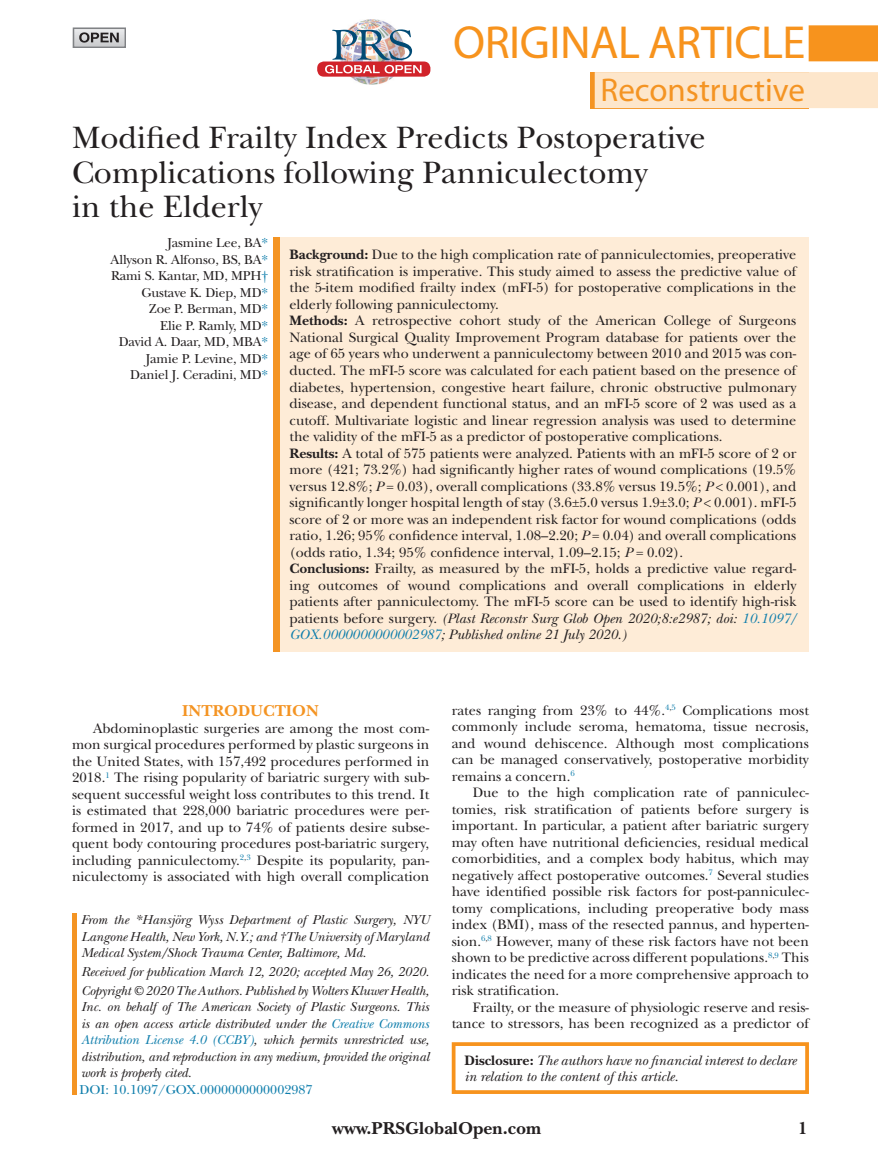
<style>
.page{position:relative;width:878px;height:1175px;background:#fff}
.page>*{position:absolute;margin:0;border:0;box-sizing:border-box;transform-origin:0 0}
.t1{font:46.5px "Myriad Pro";letter-spacing:-.01em;color:#f7931d}
.t2{font:33px "Myriad Pro";color:#f49423}
.t3{font:32.25px/34.5px "New Baskerville Std";color:#231f20}
.t4{font:700 18px "New Baskerville Std";color:#231f20}
.t5{font:700 16.5px "New Baskerville Std";color:#f49423}
.t6{font:14.25px/16.5px "New Baskerville Std";color:#231f20;text-align:justify}
.t7{font:italic 14.25px/16.5px "New Baskerville Std";color:#231f20}
.t8{font:italic 13.5px/16.5px "New Baskerville Std";letter-spacing:-.005em;color:#231f20;text-align:justify}
.t9{font:13.5px/16.5px "New Baskerville Std";letter-spacing:-.01em;color:#231f20;text-align:right}
.t10{font:13.5px "New Baskerville Std";color:#0f7eac}
.s1{color:#0f7eac}
.s2{font-weight:700}
.s3{font-style:italic}
.s4{font-style:italic;color:#0f7eac}
.s5{font-weight:700;font-style:normal}
</style>
<div class="page">
<div style="left:73px;top:28px;width:52px;height:20px;border:2px solid #808285"></div>
<svg style="left:79px;top:32px;width:40px;height:11px"></svg>
<div style="left:452px;top:1042px;width:356px;height:52px;border:4px solid #f7931d"></div>
<div style="left:594px;top:72px;width:284px;height:36px;background:#fde6cb"></div>
<hr style="left:72px;top:913px;width:4px;height:50px;background:#f49423">
<hr style="left:72px;top:963px;width:4px;height:19px;background:#f49423">
<hr style="left:72px;top:982px;width:4px;height:101px;background:#f49423">
<hr style="left:72px;top:1081px;width:4px;height:13px;background:#f49423">
<div style="left:274px;top:126px;width:534px;height:526px;background:#feecd7"></div>
<div style="left:274px;top:226px;width:534px;height:11px;background:#fff"></div>
<div style="left:274px;top:237px;width:6px;height:76px;background:#f49423"></div>
<div style="left:274px;top:303px;width:6px;height:142px;background:#f49423"></div>
<div style="left:274px;top:435px;width:6px;height:126px;background:#f49423"></div>
<div style="left:274px;top:550px;width:6px;height:102px;background:#f49423"></div>
<div style="left:72px;top:126px;width:736px;height:101px;background:#fff"></div>
<div style="left:808px;top:25px;width:70px;height:36px;background:#f7931d"></div>
<img style="left:348px;top:20px;width:48px;height:64px">
<svg style="left:317px;top:61px;width:113px;height:16px"></svg>
<img style="left:325px;top:29px;width:96px;height:44px">
<h1 class="t1" style="left:453px;top:14px;width:354px">Original Article</h1>
<h2 class="t2" style="left:600px;top:69px;width:206px">Reconstructive</h2>
<h3 class="t3" style="left:72px;top:121px;width:635px">Modified Frailty Index Predicts Postoperative<br>Complications following Panniculectomy<br>in the Elderly</h3>
<p class="t9" style="left:111px;top:235px;width:159px">Jasmine Lee, BA<span class="s1">*<br></span>Allyson R. Alfonso, BS, BA<span class="s1">*<br></span>Rami S. Kantar, MD, MPH<span class="s1">†<br></span>Gustave K. Diep, MD<span class="s1">*<br></span>Zoe P. Berman, MD<span class="s1">*<br></span>Elie P. Ramly, MD<span class="s1">*<br></span>David A. Daar, MD, MBA<span class="s1">*<br></span>Jamie P. Levine, MD<span class="s1">*<br></span>Daniel J. Ceradini, MD<span class="s1">*</span></p>
<p class="t6" style="left:289px;top:247px;width:508px;text-align:left"><span class="s2">Background:</span> Due to the high complication rate of panniculectomies, preoperative risk stratification is imperative. This study aimed to assess the predictive value of the 5-item modified frailty index (mFI-5) for postoperative complications in the elderly following panniculectomy.<br><span class="s2">Methods:</span> A retrospective cohort study of the American College of Surgeons National Surgical Quality Improvement Program database for patients over the age of 65 years who underwent a panniculectomy between 2010 and 2015 was con&shy;ducted. The mFI-5 score was calculated for each patient based on the presence of diabetes, hypertension, congestive heart failure, chronic obstructive pulmonary disease, and dependent functional status, and an mFI-5 score of 2 was used as a cutoff. Multivariate logistic and linear regression analysis was used to determine the validity of the mFI-5 as a predictor of postoperative complications.<br><span class="s2">Results:</span> A total of 575 patients were analyzed. Patients with an mFI-5 score of 2 or more (421; 73.2%) had significantly higher rates of wound complications (19.5% versus 12.8%; <span class="s3">P</span> = 0.03), overall complications (33.8% versus 19.5%; <span class="s3">P</span> &lt; 0.001), and significantly longer hospital length of stay (3.6±5.0 versus 1.9±3.0; <span class="s3">P</span> &lt; 0.001). mFI-5 score of 2 or more was an independent risk factor for wound complications (odds ratio, 1.26; 95% confidence interval, 1.08–2.20; <span class="s3">P</span> = 0.04) and overall complications (odds ratio, 1.34; 95% confidence interval, 1.09–2.15; <span class="s3">P</span> = 0.02).<br><span class="s2">Conclusions:</span> Frailty, as measured by the mFI-5, holds a predictive value regard&shy;ing outcomes of wound complications and overall complications in elderly patients after panniculectomy. The mFI-5 score can be used to identify high-risk patients before surgery. <span class="s3">(Plast Reconstr Surg Glob Open 2020;8:e2987; doi:</span> <span class="s4">10.1097/ GOX.0000000000002987</span><span class="s3">; Published online 21 July 2020.)</span></p>
<p class="t5" style="left:182px;top:701px;width:138px">INTRODUCTION</p>
<p class="t6" style="left:72px;top:720px;width:359px;text-indent:21px">Abdominoplastic surgeries are among the most com&shy;mon surgical procedures performed by plastic surgeons in the United States, with 157,492 procedures performed in 2018.<sup>1</sup> The rising popularity of bariatric surgery with sub&shy;sequent successful weight loss contributes to this trend. It is estimated that 228,000 bariatric procedures were per&shy;formed in 2017, and up to 74% of patients desire subse&shy;quent body contouring procedures post-bariatric surgery, including panniculectomy.<sup>2</sup><sup>,</sup><sup>3</sup> Despite its popularity, pan&shy;niculectomy is associated with high overall complication</p>
<p class="t8" style="left:81px;top:911px;width:350px">From the *Hansjörg Wyss Department of Plastic Surgery, NYU Langone Health, New York, N.Y.; and †The University of Maryland Medical System/Shock Trauma Center, Baltimore, Md.</p>
<p class="t8" style="left:81px;top:962px;width:350px;line-height:18.8px">Received for publication March 12, 2020; accepted May 26, 2020.<br>Copyright © 2020 The Authors. Published by Wolters Kluwer Health,</p>
<p class="t8" style="left:81px;top:998px;width:350px">Inc. on behalf of The American Society of Plastic Surgeons. This is an open access article distributed under the <span class="s1">Creative Commons Attribution License 4.0 (CCBY)</span>, which permits unrestricted use, distribution, and reproduction in any medium, provided the original work is properly cited.</p>
<p class="t10" style="left:80px;top:1081px;width:234px">DOI: 10.1097/GOX.0000000000002987</p>
<p class="t6" style="left:452px;top:702px;width:359px">rates ranging from 23% to 44%.<sup>4</sup><sup>,</sup><sup>5</sup> Complications most commonly include seroma, hematoma, tissue necrosis, and wound dehiscence. Although most complications can be managed conservatively, postoperative morbidity remains a concern.<sup>6</sup></p>
<p class="t6" style="left:451px;top:784px;width:359px;text-indent:21px">Due to the high complication rate of panniculec&shy;tomies, risk stratification of patients before surgery is important. In particular, a patient after bariatric surgery may often have nutritional deficiencies, residual medical comorbidities, and a complex body habitus, which may negatively affect postoperative outcomes.<sup>7</sup> Several studies have identified possible risk factors for post-panniculec&shy;tomy complications, including preoperative body mass index (BMI), mass of the resected pannus, and hyperten&shy;sion.<sup>6</sup><sup>,</sup><sup>8</sup> However, many of these risk factors have not been shown to be predictive across different populations.<sup>8</sup><sup>,</sup><sup>9</sup> This indicates the need for a more comprehensive approach to risk stratification.</p>
<p class="t6" style="left:452px;top:999px;width:359px;text-align:right">Frailty, or the measure of physiologic reserve and resis&shy;tance to stressors, has been recognized as a predictor of</p>
<p class="t7" style="left:464px;top:1051px;width:333px"><span class="s5">Disclosure:</span> The authors have no financial interest to declare in relation to the content of this article.</p>
<p class="t4" style="left:332px;top:1118px;width:210px">www.PRSGlobalOpen.com</p>
<p class="t4" style="left:798px;top:1118px;width:11px">1</p>
</div>
